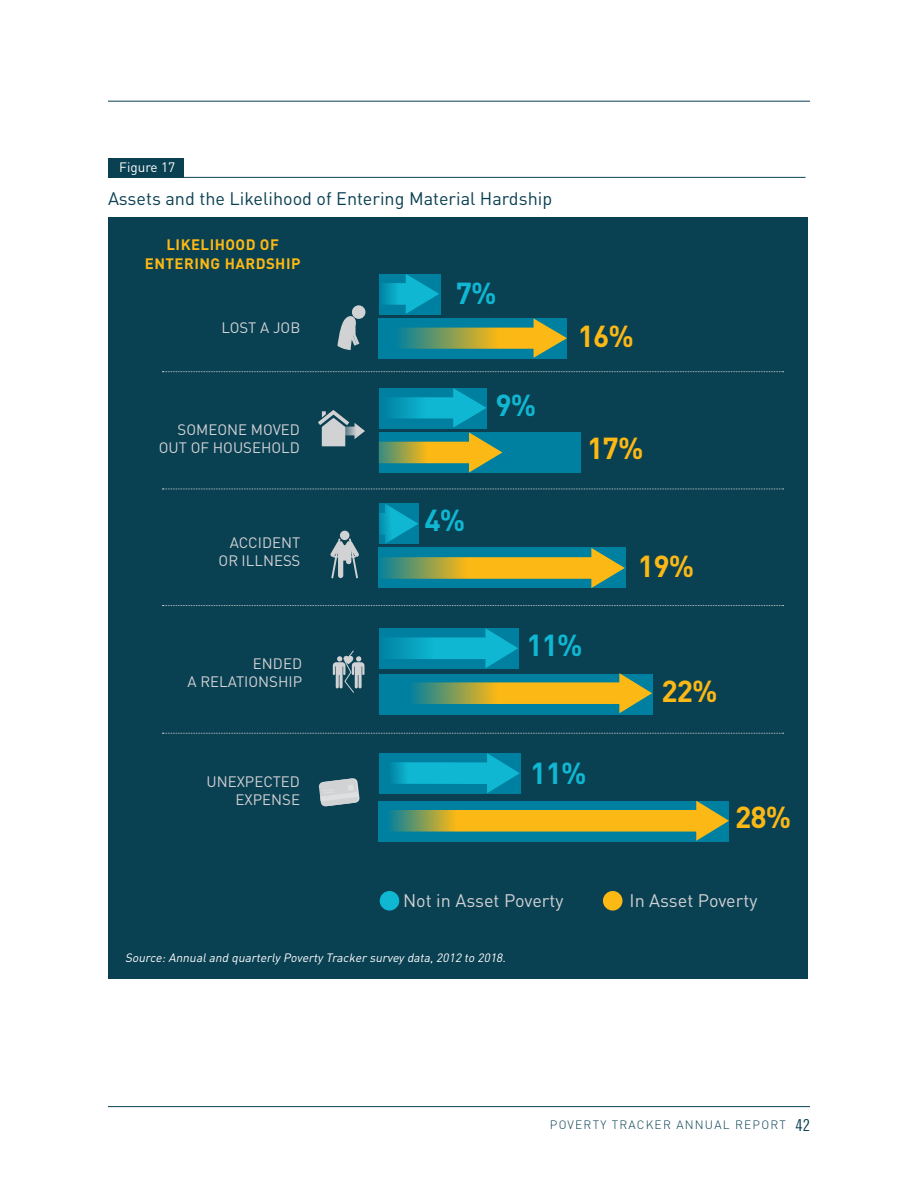
<style>
.page{position:relative;width:918px;height:1188px;background:#fff}
.page>*{position:absolute;margin:0;border:0;box-sizing:border-box;transform-origin:0 0}
.Body{font:700 30px "DIN";letter-spacing:-.03em;color:#fcb814}
.Body-2{font:700 30px "DIN";color:#0fb7d2}
.Body-3{font:18px "DIN";color:#094052}
.Body-4{font:18px "DIN";color:#d1d2d4}
.Body-5{font:15px/18px "DIN";color:#d1d2d4;text-align:right}
.Body-6{font:700 15px/19.5px "DIN";letter-spacing:.03em;color:#fcb814;text-align:center}
.Body-7{font:13.5px "DIN";color:#fff}
.Body-8{font:italic 12px "DIN";color:#fff}
.t1{font:300 12px "DIN";letter-spacing:.1em;color:#094052}
.s1{font-family:"Trade Gothic LT Std Cn 18";font-weight:400;font-size:16.5px}
</style>
<div class="page">
<hr style="left:108px;top:1106px;width:702px;height:1px;background:#094052">
<hr style="left:108px;top:101px;width:702px;height:1px;background:#094052">
<div style="left:108px;top:218px;width:699px;height:761px;background:#094052"></div>
<hr style="left:109px;top:177px;width:696px;height:1px;background:#094052">
<div style="left:109px;top:158px;width:75px;height:20px;background:#094052"></div>
<svg style="left:337px;top:315px;width:22px;height:35px"></svg>
<div style="left:352px;top:305px;width:13px;height:14px;background:#d1d2d4;border-radius:50%"></div>
<div style="left:379px;top:432px;width:201px;height:40px;background:#0080a1"></div>
<div style="left:379px;top:675px;width:273px;height:40px;background:#0080a1"></div>
<svg style="left:378px;top:274px;width:189px;height:84px"></svg>
<svg style="left:379px;top:388px;width:123px;height:85px"></svg>
<svg style="left:378px;top:504px;width:247px;height:84px"></svg>
<svg style="left:379px;top:628px;width:273px;height:85px"></svg>
<svg style="left:379px;top:753px;width:141px;height:40px;background:#0698b7"></svg>
<svg style="left:378px;top:801px;width:351px;height:40px;background:#769a5e"></svg>
<svg style="left:318px;top:410px;width:47px;height:36px"></svg>
<svg style="left:330px;top:531px;width:29px;height:47px"></svg>
<svg style="left:333px;top:650px;width:32px;height:43px"></svg>
<svg style="left:162px;top:371px;width:622px;height:1px"></svg>
<svg style="left:162px;top:489px;width:622px;height:1px"></svg>
<svg style="left:162px;top:605px;width:622px;height:1px"></svg>
<svg style="left:162px;top:733px;width:622px;height:1px"></svg>
<svg style="left:319px;top:778px;width:41px;height:29px"></svg>
<div style="left:380px;top:891px;width:19px;height:20px;background:#0fb7d2;border-radius:50%"></div>
<div style="left:603px;top:891px;width:20px;height:20px;background:#fcb814;border-radius:50%"></div>
<p class="Body-7" style="left:119px;top:159px;width:57px">Figure 17</p>
<p class="Body-3" style="left:108px;top:187px;width:446px">Assets and the Likelihood of Entering Material Hardship</p>
<p class="Body-6" style="left:145px;top:234px;width:157px">LIKELIHOOD OF<br>ENTERING HARDSHIP</p>
<p class="Body-5" style="left:222px;top:319px;width:80px">LOST A JOB</p>
<p class="Body-5" style="left:159px;top:420px;width:143px">SOMEONE MOVED<br>OUT OF HOUSEHOLD</p>
<p class="Body-5" style="left:219px;top:533px;width:83px">ACCIDENT<br>OR ILLNESS</p>
<p class="Body-5" style="left:187px;top:654px;width:116px">ENDED<br>A RELATIONSHIP</p>
<p class="Body-5" style="left:206px;top:772px;width:95px">UNEXPECTED<br>EXPENSE</p>
<p class="Body-2" style="left:456px;top:273px;width:42px">7%</p>
<p class="Body-2" style="left:496px;top:385px;width:42px">9%</p>
<p class="Body-2" style="left:425px;top:501px;width:42px">4%</p>
<p class="Body" style="left:578px;top:317px;width:58px">16%</p>
<p class="Body" style="left:587px;top:429px;width:58px">17%</p>
<p class="Body" style="left:638px;top:546px;width:58px">19%</p>
<p class="Body-2" style="left:526px;top:625px;width:58px">11%</p>
<p class="Body-2" style="left:530px;top:753px;width:58px">11%</p>
<p class="Body" style="left:662px;top:672px;width:58px">22%</p>
<p class="Body" style="left:735px;top:798px;width:58px">28%</p>
<p class="Body-4" style="left:403px;top:889px;width:162px">Not in Asset Poverty</p>
<p class="Body-4" style="left:630px;top:889px;width:129px">In Asset Poverty</p>
<p class="Body-8" style="left:125px;top:950px;width:385px">Source:Annualand quarterly Poverty Tracker survey data,2012 to 2018.</p>
<p class="t1" style="left:550px;top:1117px;width:262px">POVERTY TRACKER ANNUAL REPORT <span class="s1">42</span></p>
</div>
